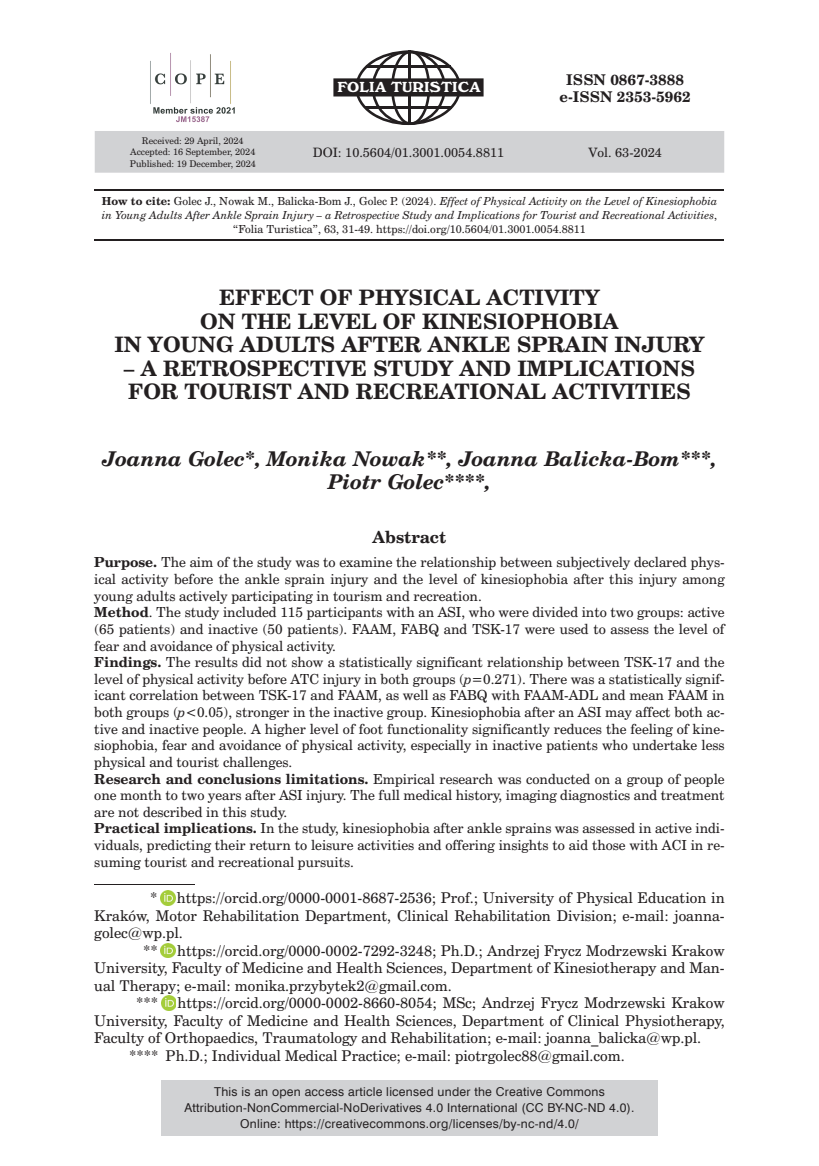
<style>
.page{position:relative;width:819px;height:1166px;background:#fff}
.page>*{position:absolute;margin:0;border:0;box-sizing:border-box;transform-origin:0 0}
.t1{font:700 20.12px/23.6px "Cent Schbook PL";color:#231f20;text-align:center}
.t2{font:italic 700 19.25px/22.8px "Cent Schbook PL";color:#231f20;text-align:center}
.t3{font:700 15.75px "Cent Schbook PL";color:#231f20}
.t4{font:14px "Cent Schbook PL";color:#231f20}
.t5{font:700 14px/16.8px "Cent Schbook PL";color:#231f20;text-align:center}
.t6{font:13.12px/16.6px "Cent Schbook PL";color:#231f20}
.t7{font:12.6px "Windsor PL";letter-spacing:.01em;color:#fff}
.t8{font:12.25px/15.8px "Swis 721 EU Normal";letter-spacing:.02em;color:#231f20;text-align:center}
.t9{font:12.25px "Cent Schbook PL";color:#231f20}
.t10{font:italic 10.5px/14px "Cent Schbook PL";color:#231f20;text-align:center}
.t11{font:8.75px/11.4px "Cent Schbook PL";color:#231f20;text-align:center}
.s1{font-weight:700;font-style:normal}
.s2{font-style:normal}
.s3{font-weight:700}
.s4{font-style:italic}
</style>
<div class="page">
<div style="left:95px;top:131px;width:629px;height:42px;background:#d1d2d4"></div>
<hr style="left:95px;top:189px;width:629px;height:1px;background:#231f20">
<hr style="left:95px;top:239px;width:629px;height:2px;background:#231f20">
<svg style="left:333px;top:51px;width:150px;height:74px"></svg>
<hr style="left:365px;top:107px;width:86px;height:2px;background:#231f20">
<hr style="left:366px;top:66px;width:84px;height:2px;background:#231f20">
<img style="left:150px;top:52px;width:85px;height:71px">
<div style="left:161px;top:1081px;width:496px;height:55px;background:#d1d2d4"></div>
<img style="left:160px;top:890px;width:15px;height:15px">
<img style="left:161px;top:943px;width:14px;height:15px">
<img style="left:161px;top:995px;width:15px;height:15px">
<hr style="left:94px;top:884px;width:100px;height:1px;background:#231f20">
<p class="t7" style="left:337px;top:82px;width:145px">FOLIA TURISTICA</p>
<p class="t5" style="left:559px;top:73px;width:133px">ISSN 0867-3888 e-ISSN 2353-5962</p>
<p class="t11" style="left:130px;top:136px;width:128px">Received: 29 April, 2024<br>Accepted: 16 September, 2024<br>Published: 19 December, 2024</p>
<p class="t9" style="left:313px;top:147px;width:193px">DOI: 10.5604/01.3001.0054.8811</p>
<p class="t9" style="left:588px;top:147px;width:75px">Vol. 63-2024</p>
<p class="t10" style="left:102px;top:195px;width:617px"><span class="s1">How to cite:</span> <span class="s2">Golec J., Nowak M., Balicka-Bom J., Golec P. (2024).</span> Effect of Physical Activity on the Level of Kinesiophobia in Young Adults After Ankle Sprain Injury – a Retrospective Study and Implications for Tourist and Recreational Activities<span class="s2">, “Folia Turistica”, 63, 31-49. https://doi.org/10.5604/01.3001.0054.8811</span></p>
<h1 class="t1" style="left:114px;top:287px;width:591px">EFFECT OF PHYSICAL ACTIVITY<br>ON THE LEVEL OF KINESIOPHOBIA<br>IN YOUNG ADULTS AFTER ANKLE SPRAIN INJURY</h1>
<h1 class="t1" style="left:124px;top:358px;width:572px;text-align:left">– A RETROSPECTIVE STUDY AND IMPLICATIONS<br>FOR TOURIST AND RECREATIONAL ACTIVITIES</h1>
<h2 class="t2" style="left:102px;top:449px;width:616px">Joanna Golec*, Monika Nowak**, Joanna Balicka-Bom***,<br>Piotr Golec****,</h2>
<p class="t3" style="left:372px;top:531px;width:75px">Abstract</p>
<p class="t6" style="left:94px;top:555px;width:632px"><span class="s3">Purpose.</span> The aim of the study was to examine the relationship between subjectively declared phys&shy;ical activity before the ankle sprain injury and the level of kinesiophobia after this injury among young adults actively participating in tourism and recreation.<br><span class="s3">Method</span>. The study included 115 participants with an ASI, who were divided into two groups: active (65 patients) and inactive (50 patients). FAAM, FABQ and TSK-17 were used to assess the level of fear and avoidance of physical activity.<br><span class="s3">Findings.</span> The results did not show a statistically significant relationship between TSK-17 and the level of physical activity before ATC injury in both groups (<span class="s4">p</span>=0.271). There was a statistically signif&shy;icant correlation between TSK-17 and FAAM, as well as FABQ with FAAM-ADL and mean FAAM in both groups (<span class="s4">p</span>&lt;0.05), stronger in the inactive group. Kinesiophobia after an ASI may affect both ac&shy;tive and inactive people. A higher level of foot functionality significantly reduces the feeling of kine&shy;siophobia, fear and avoidance of physical activity, especially in inactive patients who undertake less physical and tourist challenges.<br><span class="s3">Research and conclusions limitations.</span> Empirical research was conducted on a group of people one month to two years after ASI injury. The full medical history, imaging diagnostics and treatment are not described in this study.<br><span class="s3">Practical implications.</span> In the study, kinesiophobia after ankle sprains was assessed in active indi&shy;viduals, predicting their return to leisure activities and offering insights to aid those with ACI in re&shy;suming tourist and recreational pursuits.</p>
<p class="t4" style="left:150px;top:892px;width:576px">* https://orcid.org/0000-0001-8687-2536; Prof.; University of Physical Education in</p>
<p class="t4" style="left:94px;top:909px;width:632px">Kraków, Motor Rehabilitation Department, Clinical Rehabilitation Division; e-mail: joanna-</p>
<p class="t4" style="left:94px;top:927px;width:90px">golec@wp.pl.</p>
<p class="t4" style="left:143px;top:944px;width:16px">**</p>
<p class="t4" style="left:177px;top:944px;width:549px">https://orcid.org/0000-0002-7292-3248; Ph.D.; Andrzej Frycz Modrzewski Krakow</p>
<p class="t4" style="left:94px;top:962px;width:632px">University, Faculty of Medicine and Health Sciences, Department of Kinesiotherapy and Man-</p>
<p class="t4" style="left:94px;top:979px;width:359px">ual Therapy; e-mail: monika.przybytek2@gmail.com.</p>
<p class="t4" style="left:136px;top:997px;width:24px">***</p>
<p class="t4" style="left:177px;top:997px;width:548px">https://orcid.org/0000-0002-8660-8054; MSc; Andrzej Frycz Modrzewski Krakow</p>
<p class="t4" style="left:94px;top:1014px;width:632px">University, Faculty of Medicine and Health Sciences, Department of Clinical Physiotherapy,</p>
<p class="t4" style="left:94px;top:1032px;width:608px">Faculty of Orthopaedics, Traumatology and Rehabilitation; e-mail: joanna_balicka@wp.pl.</p>
<p class="t4" style="left:129px;top:1049px;width:497px">**** Ph.D.; Individual Medical Practice; e-mail: piotrgolec88@gmail.com.</p>
<p class="t8" style="left:184px;top:1084px;width:451px">This is an open access article licensed under the Creative Commons<br>Attribution-NonCommercial-NoDerivatives 4.0 International (CC BY-NC-ND 4.0).<br>Online: https://creativecommons.org/licenses/by-nc-nd/4.0/</p>
</div>
